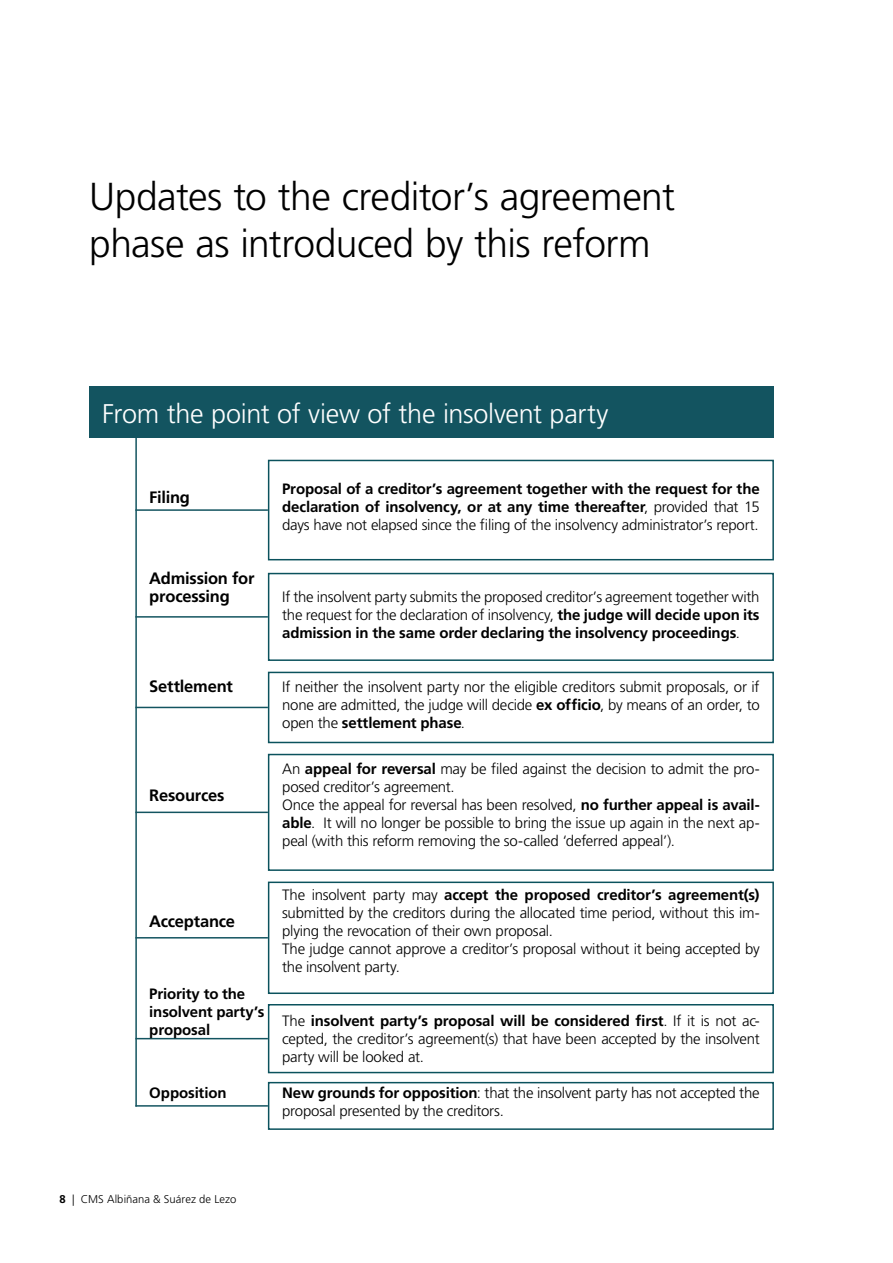
<style>
.page{position:relative;width:893px;height:1263px;background:#fff}
.page>*{position:absolute;margin:0;border:0;box-sizing:border-box;transform-origin:0 0}
.t1{font:300 39px/46.8px "Frutiger LT Pro";letter-spacing:-.015em;color:#000}
.t2{font:300 27px "Frutiger LT Pro";letter-spacing:-.01em;color:#fff}
.t3{font:700 16.5px/18px "Frutiger LT Pro";letter-spacing:-.015em;color:#000}
.t4{font:300 15px/18px "Frutiger LT Pro";letter-spacing:-.015em;color:#000;text-align:justify}
.t5{font:700 15px/18px "Frutiger LT Pro";letter-spacing:-.01em;color:#000;text-align:justify}
.t6{font:300 11.25px "Frutiger LT Pro";letter-spacing:.005em;color:#000}
.s1{font-weight:300}
.s2{font-weight:700}
</style>
<div class="page">
<hr style="left:135px;top:433px;width:2px;height:673px;background:#135460">
<div style="left:268px;top:460px;width:506px;height:100px;border:2px solid #0b525d"></div>
<hr style="left:135px;top:509px;width:133px;height:2px;background:#135460">
<div style="left:268px;top:573px;width:506px;height:88px;border:2px solid #0b525d"></div>
<hr style="left:135px;top:616px;width:133px;height:2px;background:#135460">
<div style="left:268px;top:1004px;width:506px;height:69px;border:2px solid #0b525d"></div>
<hr style="left:135px;top:1038px;width:133px;height:1px;background:#135460">
<div style="left:268px;top:1082px;width:506px;height:48px;border:2px solid #0b525d"></div>
<hr style="left:135px;top:1105px;width:133px;height:2px;background:#135460">
<div style="left:268px;top:672px;width:506px;height:71px;border:2px solid #0b525d"></div>
<hr style="left:135px;top:707px;width:133px;height:1px;background:#135460">
<div style="left:268px;top:754px;width:506px;height:117px;border:2px solid #0b525d"></div>
<hr style="left:135px;top:811px;width:133px;height:2px;background:#135460">
<div style="left:268px;top:881px;width:506px;height:113px;border:2px solid #0b525d"></div>
<hr style="left:135px;top:937px;width:133px;height:1px;background:#135460">
<div style="left:89px;top:387px;width:685px;height:51px;background:#135460"></div>
<h1 class="t1" style="left:89px;top:174px;width:587px">Updates to the creditor’s agreement phase as introduced by this reform</h1>
<h2 class="t2" style="left:102px;top:397px;width:508px">From the point of view of the insolvent party</h2>
<p class="t3" style="left:149px;top:489px;width:42px">Filing</p>
<p class="t3" style="left:149px;top:570px;width:107px">Admission for processing</p>
<p class="t3" style="left:149px;top:678px;width:85px">Settlement</p>
<p class="t3" style="left:149px;top:786px;width:77px">Resources</p>
<p class="t3" style="left:149px;top:912px;width:87px">Acceptance</p>
<p class="t5" style="left:149px;top:984px;width:117px;text-align:left">Priority to the insolvent party’s proposal</p>
<p class="t5" style="left:149px;top:1083px;width:79px">Opposition</p>
<p class="t5" style="left:282px;top:480px;width:479px">Proposal of a creditor’s agreement together with the request for the declaration of insolvency, or at any time thereafter<span class="s1">, provided that 15 days have not elapsed since the filing of the insolvency administrator’s report.</span></p>
<p class="t4" style="left:282px;top:588px;width:479px">If the insolvent party submits the proposed creditor’s agreement together with the request for the declaration of insolvency, <span class="s2">the judge will decide upon its admission in the same order declaring the insolvency proceedings</span>.</p>
<p class="t4" style="left:282px;top:678px;width:479px">If neither the insolvent party nor the eligible creditors submit proposals, or if none are admitted, the judge will decide <span class="s2">ex officio</span>, by means of an order, to open the <span class="s2">settlement phase</span>.</p>
<p class="t4" style="left:282px;top:759px;width:479px;text-align:left">An <span class="s2">appeal for reversal</span> may be filed against the decision to admit the pro&shy;posed creditor’s agreement.<br>Once the appeal for reversal has been resolved, <span class="s2">no further appeal is avail&shy;able</span>. It will no longer be possible to bring the issue up again in the next ap&shy;peal (with this reform removing the so-called ‘deferred appeal’).</p>
<p class="t4" style="left:282px;top:885px;width:479px;text-align:left">The insolvent party may <span class="s2">accept the proposed creditor’s agreement(s) </span>submitted by the creditors during the allocated time period, without this im&shy;plying the revocation of their own proposal.<br>The judge cannot approve a creditor’s proposal without it being accepted by the insolvent party.</p>
<p class="t4" style="left:282px;top:1011px;width:479px">The <span class="s2">insolvent party’s proposal will be considered first</span>. If it is not ac&shy;cepted, the creditor’s agreement(s) that have been accepted by the insolvent party will be looked at.</p>
<p class="t4" style="left:282px;top:1083px;width:479px"><span class="s2">New grounds for opposition</span>: that the insolvent party has not accepted the proposal presented by the creditors.</p>
<p class="t6" style="left:60px;top:1193px;width:178px"><span class="s2">8</span> | CMS Albiñana &amp; Suárez de Lezo</p>
</div>
